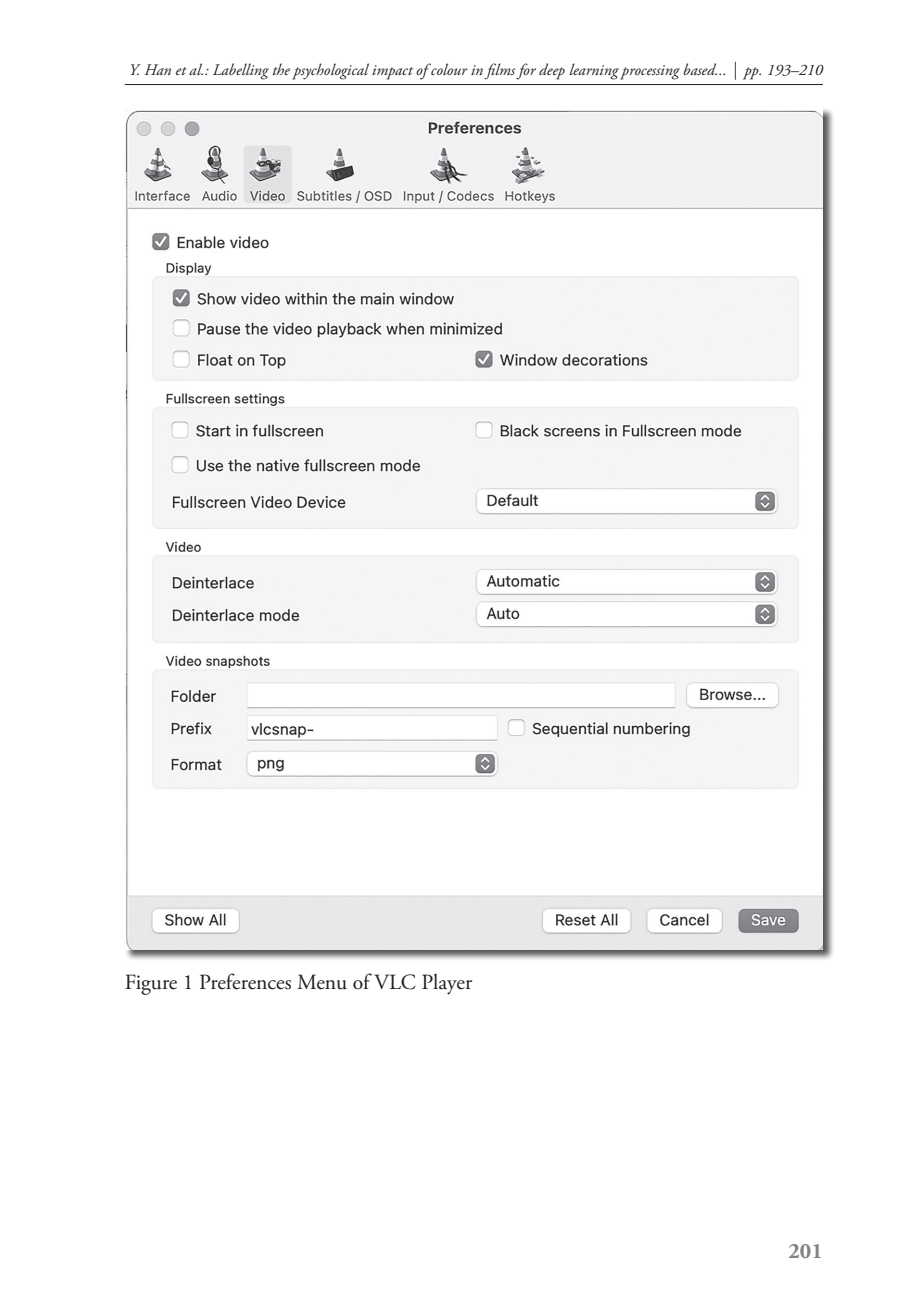
<style>
.page{position:relative;width:908px;height:1304px;background:#fff}
.page>*{position:absolute;margin:0;border:0;box-sizing:border-box;transform-origin:0 0}
.t1{font:700 22px "Adobe Garamond Pro";color:#808285}
.txt{font:21.6px "Adobe Garamond Pro";color:#231f20}
.t2{font:italic 16px "Adobe Garamond Pro";color:#231f20}
</style>
<div class="page">
<hr style="left:125px;top:84px;width:697px;height:1px;background:#231f20">
<div style="left:124px;top:107px;width:710px;height:854px;background:#231f20;opacity:.75"></div>
<img style="left:125px;top:108px;width:697px;height:841px">
<p class="t2" style="left:129px;top:60px;width:695px">Y. Han et al.: Labelling the psychological impact of colour in films for deep learning processing based... pp. 193–210</p>
<p class="txt" style="left:125px;top:969px;width:349px">Figure 1 Preferences Menu of VLC Player</p>
<h1 class="t1" style="left:788px;top:1238px;width:36px">201</h1>
</div>
